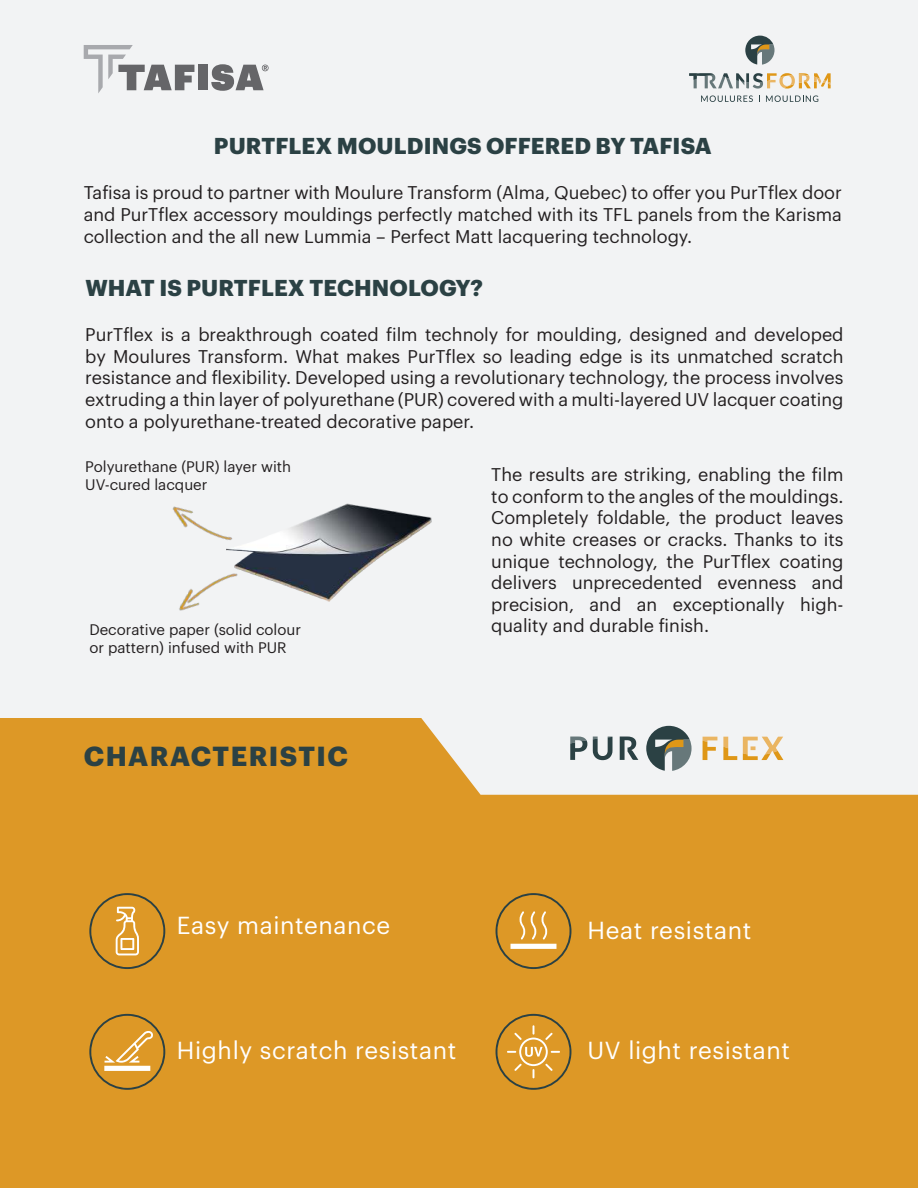
<style>
.page{position:relative;width:918px;height:1188px;background:#fff}
.page>*{position:absolute;margin:0;border:0;box-sizing:border-box;transform-origin:0 0}
.t1{font:700 27px "Graphik";letter-spacing:.055em;color:#2b4144}
.t2{font:24.15px "Graphik";letter-spacing:.025em;color:#fff}
.t3{font:700 22.5px "Graphik";letter-spacing:.005em;color:#2b4144}
.t4{font:18px/21.6px "Graphik";color:#231f20;text-align:justify}
.t5{font:15px/18px "Graphik";color:#231f20}
</style>
<div class="page">
<div style="left:0;top:666px;width:918px;height:522px;background:#dd9826"></div>
<div style="left:0;top:0;width:918px;height:717px;background:#f2f3f4"></div>
<svg style="left:22px;top:717px;width:896px;height:78px"></svg>
<svg style="left:646px;top:726px;width:46px;height:45px;background:#828b86"></svg>
<svg style="left:570px;top:737px;width:17px;height:23px"></svg>
<svg style="left:593px;top:737px;width:19px;height:23px"></svg>
<svg style="left:620px;top:737px;width:18px;height:23px"></svg>
<svg style="left:703px;top:737px;width:14px;height:23px"></svg>
<svg style="left:723px;top:737px;width:14px;height:23px"></svg>
<svg style="left:743px;top:737px;width:40px;height:23px"></svg>
<img style="left:234px;top:503px;width:198px;height:99px">
<svg style="left:84px;top:45px;width:110px;height:48px"></svg>
<div style="left:198px;top:65px;width:10px;height:25px;background:#656568"></div>
<svg style="left:211px;top:64px;width:58px;height:27px"></svg>
<svg style="left:701px;top:95px;width:52px;height:7px"></svg>
<svg style="left:766px;top:95px;width:52px;height:7px"></svg>
<svg style="left:689px;top:73px;width:142px;height:16px"></svg>
<svg style="left:745px;top:36px;width:30px;height:29px"></svg>
<svg style="left:89px;top:893px;width:76px;height:76px"></svg>
<svg style="left:89px;top:1014px;width:76px;height:76px"></svg>
<svg style="left:496px;top:893px;width:75px;height:76px"></svg>
<svg style="left:496px;top:1014px;width:75px;height:76px"></svg>
<img style="left:172px;top:506px;width:62px;height:45px">
<img style="left:179px;top:561px;width:60px;height:50px">
<p class="t3" style="left:214px;top:129px;width:499px">PURTFLEX MOULDINGS OFFERED BY TAFISA</p>
<p class="t4" style="left:84px;top:181px;width:760px">Tafisa is proud to partner with Moulure Transform (Alma, Quebec) to offer you PurTflex door and PurTflex accessory mouldings perfectly matched with its TFL panels from the Karisma collection and the all new Lummia – Perfect Matt lacquering technology.</p>
<p class="t3" style="left:85px;top:271px;width:399px">WHAT IS PURTFLEX TECHNOLOGY?</p>
<p class="t4" style="left:85px;top:322px;width:760px">PurTflex is a breakthrough coated film technoly for moulding, designed and developed by Moulures Transform. What makes PurTflex so leading edge is its unmatched scratch resistance and flexibility. Developed using a revolutionary technology, the process involves extruding a thin layer of polyurethane (PUR) covered with a multi-layered UV lacquer coating onto a polyurethane-treated decorative paper.</p>
<p class="t5" style="left:85px;top:456px;width:207px">Polyurethane (PUR) layer with<br>UV-cured lacquer</p>
<p class="t4" style="left:491px;top:462px;width:354px">The results are striking, enabling the film to conform to the angles of the mouldings.<br>Completely foldable, the product leaves no white creases or cracks. Thanks to its unique technology, the PurTflex coating delivers unprecedented evenness and precision, and an exceptionally high&shy;quality and durable finish.</p>
<p class="t5" style="left:89px;top:619px;width:213px">Decorative paper (solid colour or pattern) infused with PUR</p>
<h1 class="t1" style="left:84px;top:736px;width:266px">CHARACTERISTIC</h1>
<h2 class="t2" style="left:177px;top:908px;width:215px">Easy maintenance</h2>
<h2 class="t2" style="left:588px;top:912px;width:165px">Heat resistant</h2>
<h2 class="t2" style="left:177px;top:1032px;width:281px">Highly scratch resistant</h2>
<h2 class="t2" style="left:588px;top:1032px;width:204px">UV light resistant</h2>
</div>
